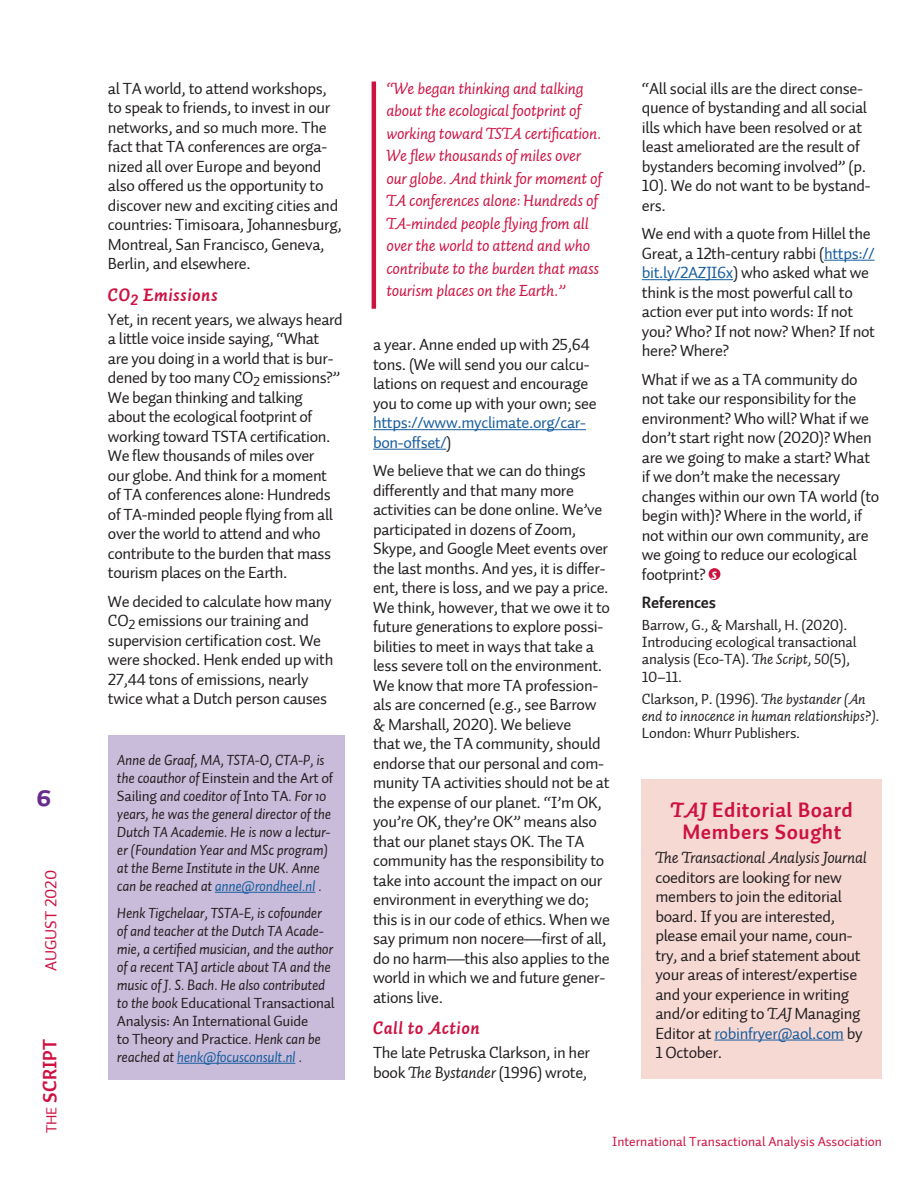
<style>
.page{position:relative;width:918px;height:1188px;background:#fff}
.page>*{position:absolute;margin:0;border:0;box-sizing:border-box;transform-origin:0 0}
.t1{font:30px "Auto 3 Bold Sm Cp";color:#662d8e}
.HD_3a{font:21px/22.5px "Auto 2 Bold LF";letter-spacing:.025em;color:#cd1141;text-align:center}
.footer_date{font:700 19.5px "Auto 2";color:#cd1141}
.HD_3{font:18px "Auto 2 Bold Italic LF";letter-spacing:.025em;color:#cd1141}
.basic_body_text{font:16.5px/19.5px "Auto 2 Regular LF";letter-spacing:-.02em;color:#231f20}
.Pullquote{font:16.5px/22.5px "Auto 2 Italic LF";letter-spacing:-.015em;color:#cd1141}
.footer_date-2{font:16.5px "Auto 2 Regular LF";color:#cd1141}
.References{font:16.5px "Auto 2 Bold LF";letter-spacing:-.015em;color:#231f20}
.writer_bio{font:italic 15px/18px "Auto 1";letter-spacing:-.02em;color:#231f20}
.References-2{font:15px/17.2px "Auto 2 Regular LF";letter-spacing:-.015em;color:#231f20}
.References-3{font:15px/17.2px "Auto 2 Italic LF";letter-spacing:-.015em;color:#231f20}
.t2{font:13.5px "Auto 2 Regular LF";color:#cd1141}
.s1{font-family:"Auto 2 Regular LF";font-weight:400;font-size:15px}
.s2{font-style:normal}
.s3{color:#175d9e}
.s4{font-family:"Auto 2 Italic LF"}
.s5{font-family:"Auto 2 Regular LF"}
.s6{font-family:"Auto 2 Bold Italic LF"}
</style>
<div class="page">
<hr style="left:824px;top:260px;width:51px;height:1px;background:#175d9e">
<hr style="left:642px;top:279px;width:91px;height:1px;background:#175d9e">
<hr style="left:373px;top:429px;width:213px;height:1px;background:#175d9e">
<hr style="left:373px;top:449px;width:73px;height:1px;background:#175d9e">
<div style="left:108px;top:735px;width:236px;height:345px;background:#c9bcdb"></div>
<hr style="left:215px;top:892px;width:100px;height:1px;background:#175d9e">
<hr style="left:177px;top:1063px;width:118px;height:1px;background:#175d9e">
<hr style="left:372px;top:82px;width:4px;height:227px;background:#cd1141">
<div style="left:709px;top:568px;width:11px;height:12px;background:#cd1141;border-radius:50%"></div>
<div style="left:642px;top:780px;width:240px;height:299px;background:#f7d9d4"></div>
<hr style="left:714px;top:1040px;width:130px;height:1px;background:#175d9e">
<h1 class="t1" style="left:36px;top:779px;width:17px">6</h1>
<p class="footer_date-2" style="left:41px;top:971px;width:103px;rotate:-90deg">AUGUST 2020</p>
<p class="footer_date" style="left:37px;top:1133px;width:96px;rotate:-90deg"><span class="s1">THE</span> SCRIPT</p>
<p class="basic_body_text" style="left:108px;top:79px;width:235px">al TA world, to attend workshops, to speak to friends, to invest in our networks, and so much more. The fact that TA conferences are orga&shy;nized all over Europe and beyond also offered us the opportunity to discover new and exciting cities and countries: Timisoara, Johannesburg, Montreal, San Francisco, Geneva, Berlin, and elsewhere.</p>
<p class="HD_3" style="left:108px;top:283px;width:111px">CO<sub>2</sub> Emissions</p>
<p class="basic_body_text" style="left:108px;top:310px;width:236px">Yet, in recent years, we always heard a little voice inside saying, “What are you doing in a world that is bur&shy;dened by too many CO<sub>2</sub> emissions?” We began thinking and talking about the ecological footprint of working toward TSTA certification.<br>We flew thousands of miles over<br>our globe. And think for a moment of TA conferences alone: Hundreds of TA-minded people flying from all over the world to attend and who contribute to the burden that mass tourism places on the Earth.</p>
<p class="basic_body_text" style="left:108px;top:592px;width:227px">We decided to calculate how many<br>CO<sub>2</sub> emissions our training and supervision certification cost. We were shocked. Henk ended up with<br>27,44 tons of emissions, nearly twice what a Dutch person causes</p>
<p class="writer_bio" style="left:117px;top:751px;width:218px">Anne de Graaf, MA, TSTA-O, CTA-P, is the coauthor of <span class="s2">Einstein and the Art of Sailing</span> and coeditor of <span class="s2">Into TA</span>. For 10 years, he was the general director of the Dutch TA Academie. He is now a lectur&shy;er (Foundation Year and MSc program) at the Berne Institute in the UK. Anne can be reached at <span class="s3">anne@rondheel.nl</span> .</p>
<p class="writer_bio" style="left:117px;top:904px;width:219px">Henk Tigchelaar, TSTA-E, is cofounder of and teacher at the Dutch TA Acade&shy;mie, a certified musician, and the author of a recent <span class="s2">TAJ</span> article about TA and the music of J. S. Bach. He also contributed to the book <span class="s2">Educational Transactional Analysis: An International Guide<br>to Theory and Practice</span>. Henk can be reached at <span class="s3">henk@focusconsult.nl</span> .</p>
<p class="Pullquote" style="left:386px;top:77px;width:217px">“We began thinking and talking about the ecological footprint of working toward TSTA certification.<br>We flew thousands of miles over our globe. And think for moment of<br>TA conferences alone: Hundreds of<br>TA-minded people flying from all over the world to attend and who contribute to the burden that mass tourism places on the Earth.”</p>
<p class="basic_body_text" style="left:373px;top:335px;width:225px">a year. Anne ended up with 25,64 tons. (We will send you our calcu&shy;lations on request and encourage you to come up with your own; see <span class="s3">https://www.myclimate.org/car&shy;bon-offset/</span>)</p>
<p class="basic_body_text" style="left:373px;top:461px;width:238px">We believe that we can do things differently and that many more activities can be done online. We’ve participated in dozens of Zoom, Skype, and Google Meet events over the last months. And yes, it is differ&shy;ent, there is loss, and we pay a price.<br>We think, however, that we owe it to future generations to explore possi&shy;bilities to meet in ways that take a less severe toll on the environment.<br>We know that more TA profession&shy;als are concerned (e.g., see Barrow &amp; Marshall, 2020). We believe<br>that we, the TA community, should endorse that our personal and com&shy;munity TA activities should not be at the expense of our planet. “I’m OK, you’re OK, they’re OK” means also that our planet stays OK. The TA community has the responsibility to take into account the impact on our environment in everything we do; this is in our code of ethics. When we say primum non nocere—first of all, do no harm—this also applies to the world in which we and future gener&shy;ations live.</p>
<p class="HD_3" style="left:373px;top:1016px;width:108px">Call to Action</p>
<p class="basic_body_text" style="left:373px;top:1043px;width:219px">The late Petruska Clarkson, in her book <span class="s4">The Bystander</span> (1996) wrote,</p>
<p class="basic_body_text" style="left:642px;top:79px;width:230px">“All social ills are the direct conse&shy;quence of bystanding and all social ills which have been resolved or at least ameliorated are the result of bystanders becoming involved” (p.<br>10). We do not want to be bystand&shy;ers.</p>
<p class="basic_body_text" style="left:642px;top:224px;width:235px">We end with a quote from Hillel the<br>Great, a 12th-century rabbi (<span class="s3">https:// bit.ly/2AZJI6x</span>) who asked what we think is the most powerful call to action ever put into words: If not you? Who? If not now? When? If not here? Where?</p>
<p class="basic_body_text" style="left:642px;top:370px;width:239px">What if we as a TA community do not take our responsibility for the environment? Who will? What if we don’t start right now (2020)? When are we going to make a start? What if we don’t make the necessary changes within our own TA world (to begin with)? Where in the world, if not within our own community, are we going to reduce our ecological footprint?</p>
<p class="References" style="left:642px;top:592px;width:76px">References</p>
<p class="References-2" style="left:642px;top:617px;width:216px">Barrow, G., &amp; Marshall, H. (2020).<br>Introducing ecological transactional analysis (Eco-TA). <span class="s4">The Script, 50</span>(5),<br>10–11.</p>
<p class="References-3" style="left:642px;top:690px;width:239px"><span class="s5">Clarkson, P. (1996).</span> The bystander (An end to innocence in human relationships?)<span class="s5">.<br>London: Whurr Publishers.</span></p>
<p class="HD_3a" style="left:671px;top:799px;width:183px"><span class="s6">TAJ</span> Editorial Board<br>Members Sought</p>
<p class="basic_body_text" style="left:655px;top:848px;width:213px"><span class="s4">The Transactional Analysis Journal </span>coeditors are looking for new members to join the editorial board. If you are interested, please email your name, coun&shy;try, and a brief statement about your areas of interest/expertise and your experience in writing and/or editing to <span class="s4">TAJ</span> Managing<br>Editor at <span class="s3">robinfryer@aol.com</span> by<br>1 October.</p>
<p class="t2" style="left:612px;top:1133px;width:271px">International Transactional Analysis Association</p>
</div>
